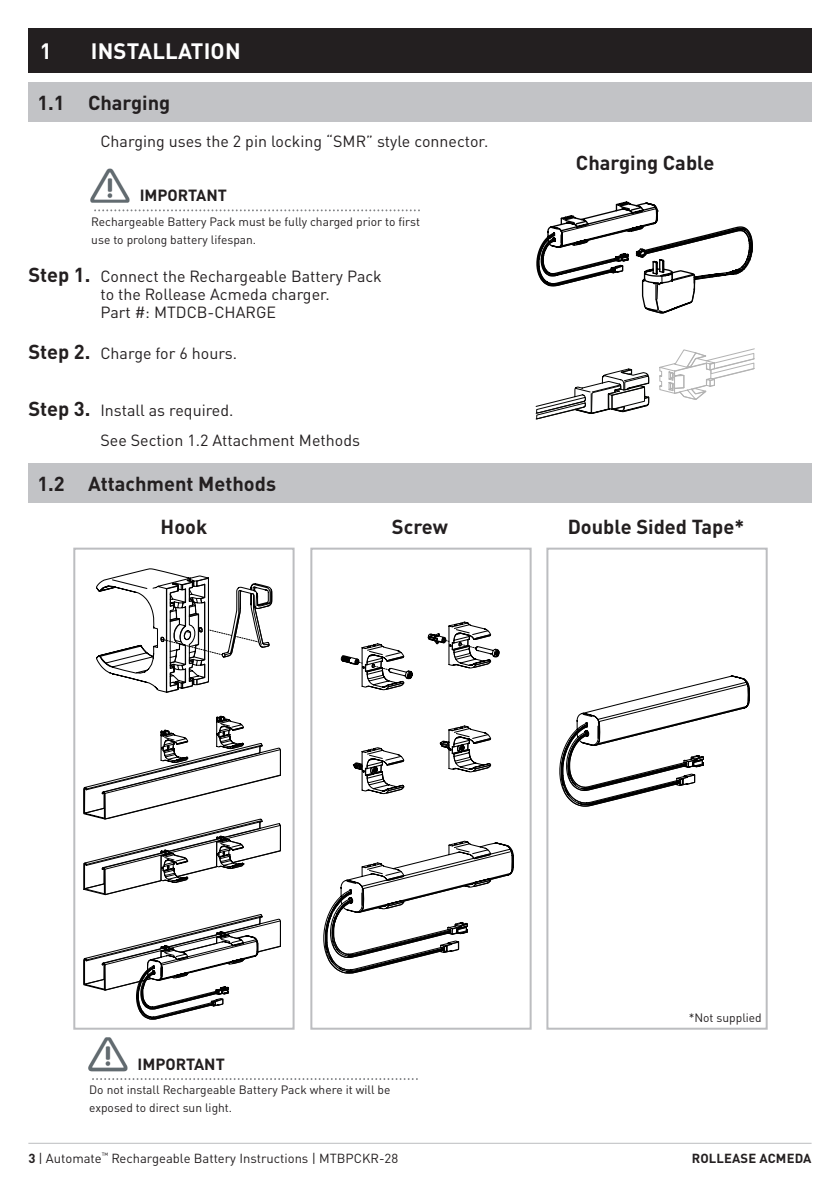
<style>
.page{position:relative;width:840px;height:1191px;background:#fff}
.page>*{position:absolute;margin:0;border:0;box-sizing:border-box;transform-origin:0 0}
.Heading{font:700 22px "DINOT";letter-spacing:.01em;color:#fff}
.Copy{font:700 20px "DINOT";color:#231f20}
.Copy-2{font:16px/18px "DINOT";color:#231f20}
.Copy-3{font:700 16px "DINOT";color:#231f20}
.t1{font:13px "DINOT";color:#231f20}
.t2{font:700 13px "DINOT";letter-spacing:.01em;color:#231f20}
.Copy-4{font:12px/18px "DINOT";color:#231f20}
.s1{font-weight:700;font-size:20px}
.s2{font-weight:700}
</style>
<div class="page">
<hr style="left:28px;top:1142px;width:783px;height:1px;background:#bcbdc0">
<div style="left:28px;top:29px;width:783px;height:44px;background:#231f20"></div>
<div style="left:28px;top:82px;width:783px;height:40px;background:#c2c3c6"></div>
<svg style="left:95px;top:209px;width:325px;height:2px"></svg>
<svg style="left:93px;top:1078px;width:324px;height:2px"></svg>
<img style="left:90px;top:169px;width:40px;height:34px">
<img style="left:88px;top:1037px;width:40px;height:34px">
<div style="left:28px;top:463px;width:783px;height:40px;background:#c2c3c6"></div>
<svg style="left:559px;top:675px;width:191px;height:132px"></svg>
<svg style="left:83px;top:715px;width:198px;height:180px"></svg>
<svg style="left:96px;top:568px;width:177px;height:125px"></svg>
<svg style="left:83px;top:914px;width:198px;height:106px"></svg>
<svg style="left:352px;top:725px;width:139px;height:41px"></svg>
<svg style="left:340px;top:621px;width:160px;height:70px"></svg>
<svg style="left:323px;top:766px;width:191px;height:208px"></svg>
<svg style="left:324px;top:849px;width:189px;height:124px"></svg>
<svg style="left:536px;top:201px;width:217px;height:113px"></svg>
<svg style="left:535px;top:368px;width:114px;height:51px"></svg>
<svg style="left:659px;top:348px;width:95px;height:52px"></svg>
<div style="left:73px;top:547px;width:221px;height:482px;border:2px solid #bcbdc0"></div>
<div style="left:310px;top:547px;width:221px;height:482px;border:2px solid #bcbdc0"></div>
<div style="left:546px;top:547px;width:221px;height:482px;border:2px solid #bcbdc0"></div>
<p class="Heading" style="left:40px;top:36px;width:13px">1</p>
<p class="Heading" style="left:91px;top:36px;width:151px">INSTALLATION</p>
<p class="Copy" style="left:37px;top:89px;width:29px">1.1</p>
<p class="Copy" style="left:88px;top:89px;width:84px">Charging</p>
<p class="Copy-2" style="left:100px;top:132px;width:389px">Charging uses the 2 pin locking “SMR” style connector.</p>
<p class="Copy-3" style="left:140px;top:185px;width:89px">IMPORTANT</p>
<p class="Copy-4" style="left:91px;top:212px;width:330px">Rechargeable Battery Pack must be fully charged prior to first use to prolong battery lifespan.</p>
<p class="Copy-2" style="left:100px;top:267px;width:283px;text-indent:-72px"><span class="s1">Step 1.</span> Connect the Rechargeable Battery Pack to the Rollease Acmeda charger.<br>Part #: MTDCB-CHARGE</p>
<p class="Copy-2" style="left:28px;top:344px;width:210px"><span class="s1">Step 2.</span> Charge for 6 hours.</p>
<p class="Copy-2" style="left:28px;top:401px;width:206px"><span class="s1">Step 3.</span> Install as required.</p>
<p class="Copy-2" style="left:100px;top:430px;width:261px">See Section 1.2 Attachment Methods</p>
<p class="Copy" style="left:37px;top:470px;width:29px">1.2</p>
<p class="Copy" style="left:88px;top:470px;width:189px">Attachment Methods</p>
<p class="Copy" style="left:575px;top:150px;width:140px">Charging Cable</p>
<p class="Copy" style="left:160px;top:513px;width:48px">Hook</p>
<p class="Copy" style="left:392px;top:513px;width:57px">Screw</p>
<p class="Copy" style="left:567px;top:513px;width:178px">Double Sided Tape*</p>
<p class="Copy-3" style="left:137px;top:1053px;width:89px">IMPORTANT</p>
<p class="Copy-4" style="left:89px;top:1080px;width:302px">Do not install Rechargeable Battery Pack where it will be exposed to direct sun light.</p>
<p class="Copy-4" style="left:688px;top:1008px;width:75px">*Not supplied</p>
<p class="t1" style="left:28px;top:1149px;width:371px"><span class="s2">3</span> | Automate<sup>™</sup> Rechargeable Battery Instructions | MTBPCKR-28</p>
<p class="t2" style="left:691px;top:1149px;width:121px">ROLLEASE ACMEDA</p>
</div>
